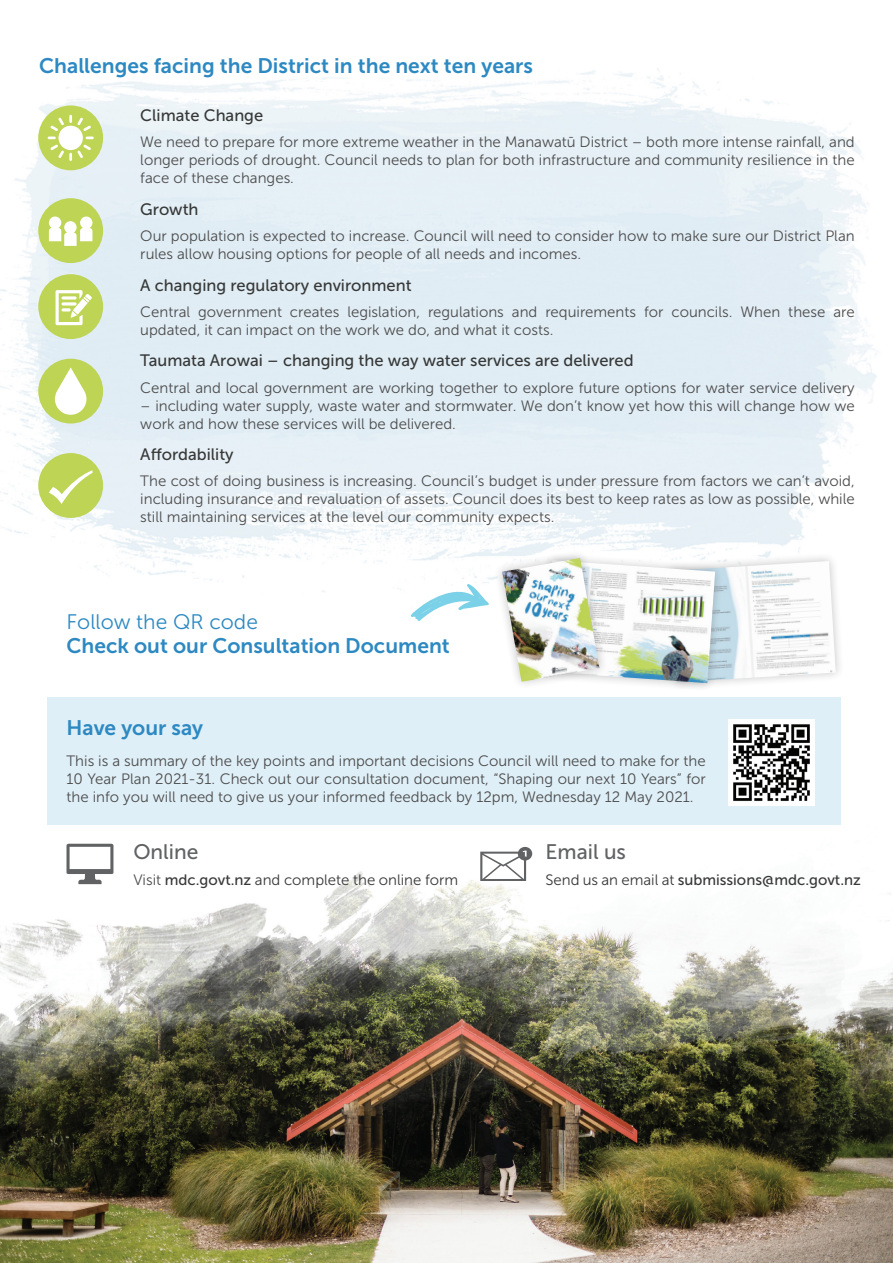
<style>
.page{position:relative;width:893px;height:1263px;background:#fff}
.page>*{position:absolute;margin:0;border:0;box-sizing:border-box;transform-origin:0 0}
.t1{font:21px "Museo Sans 700";color:#2d89c2}
.t2{font:21px "Museo Sans 300";color:#2d89c2}
._10YP_Sub_Sub_Headin{font:21px "Museo Sans 500";color:#606263}
.Body_Heading{font:16.5px "Museo Sans 500";color:#373837}
.Body_Copy{font:15px/18px "Museo Sans 300";color:#4c4c4c;text-align:justify}
.Body_Copy-2{font:15px "Museo Sans 300";color:#373837}
.Body_Copy-3{font:15px "Museo Sans 500";color:#373837}
.s1{color:#4c4c4c}
.s2{font-family:"Museo Sans 500"}
.s3{font-family:"Museo Sans 300"}
</style>
<div class="page">
<img style="left:0;top:68px;width:877px;height:524px">
<img style="left:0;top:769px;width:893px;height:494px">
<svg style="left:66px;top:844px;width:47px;height:40px"></svg>
<svg style="left:480px;top:847px;width:52px;height:34px"></svg>
<div style="left:661px;top:552px;width:184px;height:139px;background:#231f20;opacity:.25"></div>
<img style="left:724px;top:561px;width:112px;height:121px">
<div style="left:535px;top:551px;width:189px;height:141px;background:#231f20;opacity:.25"></div>
<img style="left:608px;top:560px;width:107px;height:123px">
<div style="left:494px;top:550px;width:114px;height:140px;background:#231f20;opacity:.25"></div>
<img style="left:502px;top:558px;width:97px;height:124px">
<svg style="left:410px;top:583px;width:79px;height:38px"></svg>
<div style="left:47px;top:697px;width:793px;height:128px;background:#dfeff7"></div>
<img style="left:728px;top:719px;width:86px;height:86px">
<div style="left:38px;top:105px;width:65px;height:65px;background:#bed454;border-radius:50%"></div>
<div style="left:58px;top:126px;width:25px;height:24px;background:#fff;border-radius:50%"></div>
<svg style="left:48px;top:137px;width:46px;height:24px"></svg>
<svg style="left:50px;top:115px;width:41px;height:16px"></svg>
<div style="left:38px;top:198px;width:65px;height:65px;background:#bed454;border-radius:50%"></div>
<svg style="left:49px;top:217px;width:43px;height:29px"></svg>
<div style="left:38px;top:274px;width:65px;height:65px;background:#bed454;border-radius:50%"></div>
<svg style="left:56px;top:290px;width:36px;height:35px"></svg>
<div style="left:38px;top:359px;width:65px;height:64px;background:#bed454;border-radius:50%"></div>
<svg style="left:55px;top:367px;width:32px;height:48px"></svg>
<div style="left:38px;top:453px;width:65px;height:65px;background:#bed454;border-radius:50%"></div>
<svg style="left:49px;top:470px;width:44px;height:34px"></svg>
<p class="t1" style="left:39px;top:54px;width:495px">Challenges facing the District in the next ten years</p>
<p class="Body_Heading" style="left:140px;top:106px;width:124px">Climate Change</p>
<p class="Body_Copy" style="left:140px;top:133px;width:716px">We need to prepare for more extreme weather in the Manawatū District – both more intense rainfall, and longer periods of drought. Council needs to plan for both infrastructure and community resilience in the face of these changes.</p>
<p class="Body_Heading" style="left:140px;top:200px;width:60px">Growth</p>
<p class="Body_Copy" style="left:140px;top:227px;width:716px">Our population is expected to increase. Council will need to consider how to make sure our District Plan rules allow housing options for people of all needs and incomes.</p>
<p class="Body_Heading" style="left:140px;top:276px;width:273px">A changing regulatory environment</p>
<p class="Body_Copy" style="left:140px;top:303px;width:716px">Central government creates legislation, regulations and requirements for councils. When these are updated, it can impact on the work we do, and what it costs.</p>
<p class="Body_Heading" style="left:140px;top:351px;width:495px">Taumata Arowai – changing the way water services are delivered</p>
<p class="Body_Copy" style="left:140px;top:378px;width:716px">Central and local government are working together to explore future options for water service delivery</p>
<p class="Body_Copy" style="left:140px;top:396px;width:716px">– including water supply, waste water and stormwater. We don’t know yet how this will change how we work and how these services will be delivered.</p>
<p class="Body_Heading" style="left:140px;top:445px;width:95px">Affordability</p>
<p class="Body_Copy" style="left:140px;top:472px;width:716px">The cost of doing business is increasing. Council’s budget is under pressure from factors we can’t avoid, including insurance and revaluation of assets. Council does its best to keep rates as low as possible, while still maintaining services at the level our community expects.</p>
<p class="t2" style="left:66px;top:611px;width:193px">Follow the QR code</p>
<p class="t1" style="left:66px;top:634px;width:385px">Check out our Consultation Document</p>
<p class="t1" style="left:66px;top:716px;width:138px">Have your say</p>
<p class="Body_Copy" style="left:66px;top:752px;width:641px">This is a summary of the key points and important decisions Council will need to make for the 10 Year Plan 2021-31. Check out our consultation document, “Shaping our next 10 Years” for the info you will need to give us your informed feedback by 12pm, Wednesday 12 May 2021.</p>
<p class="_10YP_Sub_Sub_Headin" style="left:133px;top:841px;width:67px">Online</p>
<p class="Body_Copy-2" style="left:133px;top:871px;width:326px"><span class="s1">Visit</span> <span class="s2">mdc.govt.nz</span> and complete the online form</p>
<p class="_10YP_Sub_Sub_Headin" style="left:545px;top:841px;width:82px">Email us</p>
<p class="Body_Copy-3" style="left:545px;top:871px;width:317px"><span class="s3">Send us an email at</span> submissions@mdc.govt.nz</p>
</div>
